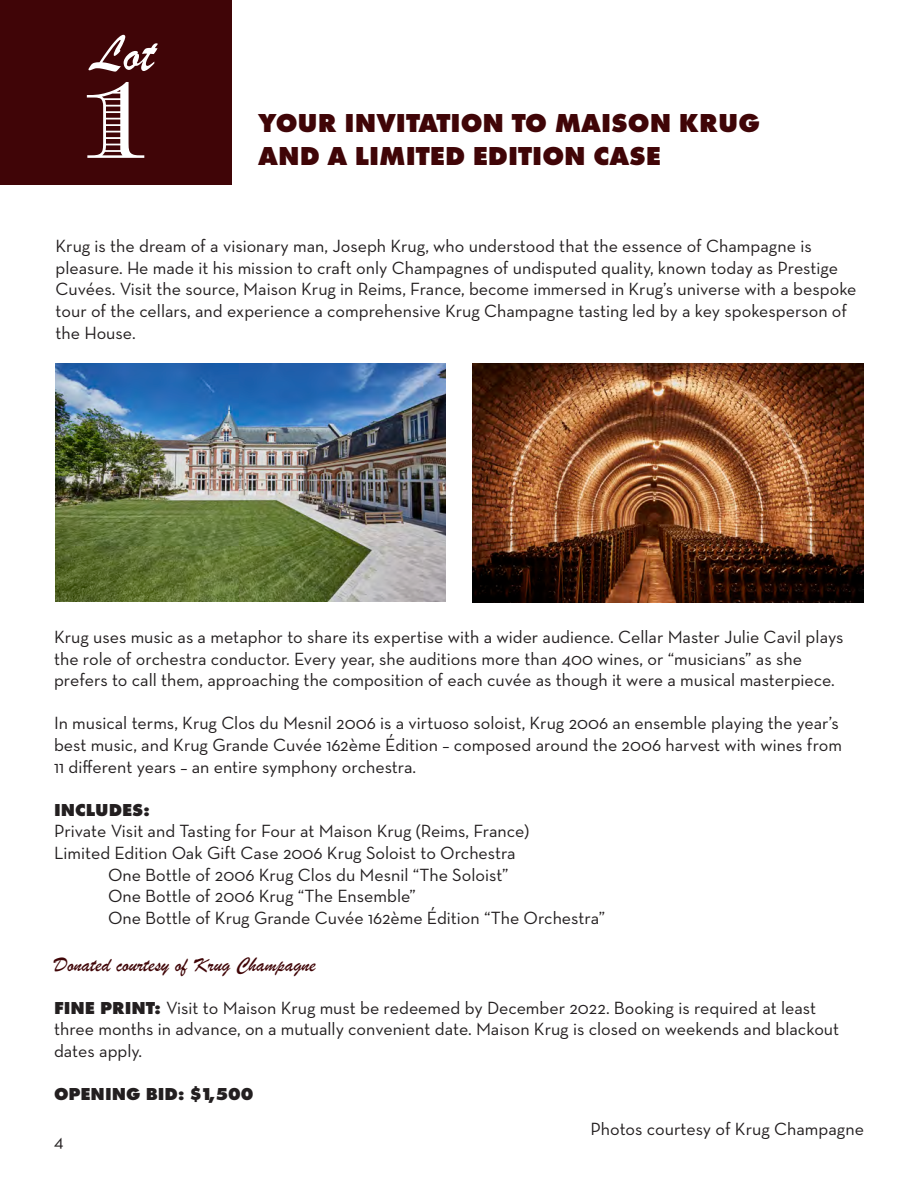
<style>
.page{position:relative;width:918px;height:1188px;background:#fff}
.page>*{position:absolute;margin:0;border:0;box-sizing:border-box;transform-origin:0 0}
.t1{font:108px "Chevalier Becker Stripes Caps";color:#fff}
.t2{font:54px "Brush Script";color:#fff}
.t3{font:27px/32.4px "B Futura Bld";color:#400507}
.t4{font:21px "Brush Script";color:#400507}
.lot_description{font:18px/21.6px "Neutra Text";color:#231f20}
.t5{font:18px "B Futura Bld";color:#231f20}
.s1{font-family:"B Futura Bld"}
</style>
<div class="page">
<div style="left:0;top:0;width:231px;height:185px;background:#400507"></div>
<img style="left:56px;top:363px;width:390px;height:239px">
<img style="left:472px;top:363px;width:392px;height:240px">
<h2 class="t2" style="left:91px;top:18px;width:64px">Lot</h2>
<p class="t1" style="left:71px;top:57px;width:91px">1</p>
<p class="t3" style="left:258px;top:109px;width:503px">YOUR INVITATION TO MAISON KRUG<br>AND A LIMITED EDITION CASE</p>
<p class="lot_description" style="left:56px;top:235px;width:803px">Krug is the dream of a visionary man, Joseph Krug, who understood that the essence of Champagne is pleasure. He made it his mission to craft only Champagnes of undisputed quality, known today as Prestige Cuvées. Visit the source, Maison Krug in Reims, France, become immersed in Krug’s universe with a bespoke tour of the cellars, and experience a comprehensive Krug Champagne tasting led by a key spokesperson of the House.</p>
<p class="lot_description" style="left:54px;top:626px;width:791px">Krug uses music as a metaphor to share its expertise with a wider audience. Cellar Master Julie Cavil plays the role of orchestra conductor. Every year, she auditions more than 400 wines, or “musicians” as she prefers to call them, approaching the composition of each cuvée as though it were a musical masterpiece.</p>
<p class="lot_description" style="left:54px;top:712px;width:790px">In musical terms, Krug Clos du Mesnil 2006 is a virtuoso soloist, Krug 2006 an ensemble playing the year’s best music, and Krug Grande Cuvée 162ème Édition – composed around the 2006 harvest with wines from<br>11 different years – an entire symphony orchestra.</p>
<p class="lot_description" style="left:54px;top:799px;width:477px"><span class="s1">INCLUDES:<br></span>Private Visit and Tasting for Four at Maison Krug (Reims, France)</p>
<p class="lot_description" style="left:54px;top:842px;width:463px">Limited Edition Oak Gift Case 2006 Krug Soloist to Orchestra</p>
<p class="lot_description" style="left:108px;top:863px;width:402px">One Bottle of 2006 Krug Clos du Mesnil “The Soloist”</p>
<p class="lot_description" style="left:108px;top:885px;width:309px">One Bottle of 2006 Krug “The Ensemble”</p>
<p class="lot_description" style="left:108px;top:907px;width:499px">One Bottle of Krug Grande Cuvée 162ème Édition “The Orchestra”</p>
<p class="t4" style="left:54px;top:950px;width:263px">Donated courtesy of Krug Champagne</p>
<p class="lot_description" style="left:54px;top:997px;width:787px"><span class="s1">FINE PRINT:</span> Visit to Maison Krug must be redeemed by December 2022. Booking is required at least three months in advance, on a mutually convenient date. Maison Krug is closed on weekends and blackout dates apply.</p>
<p class="t5" style="left:54px;top:1082px;width:201px">OPENING BID: $1,500</p>
<p class="lot_description" style="left:54px;top:1130px;width:11px">4</p>
<p class="lot_description" style="left:590px;top:1117px;width:275px">Photos courtesy of Krug Champagne</p>
</div>
